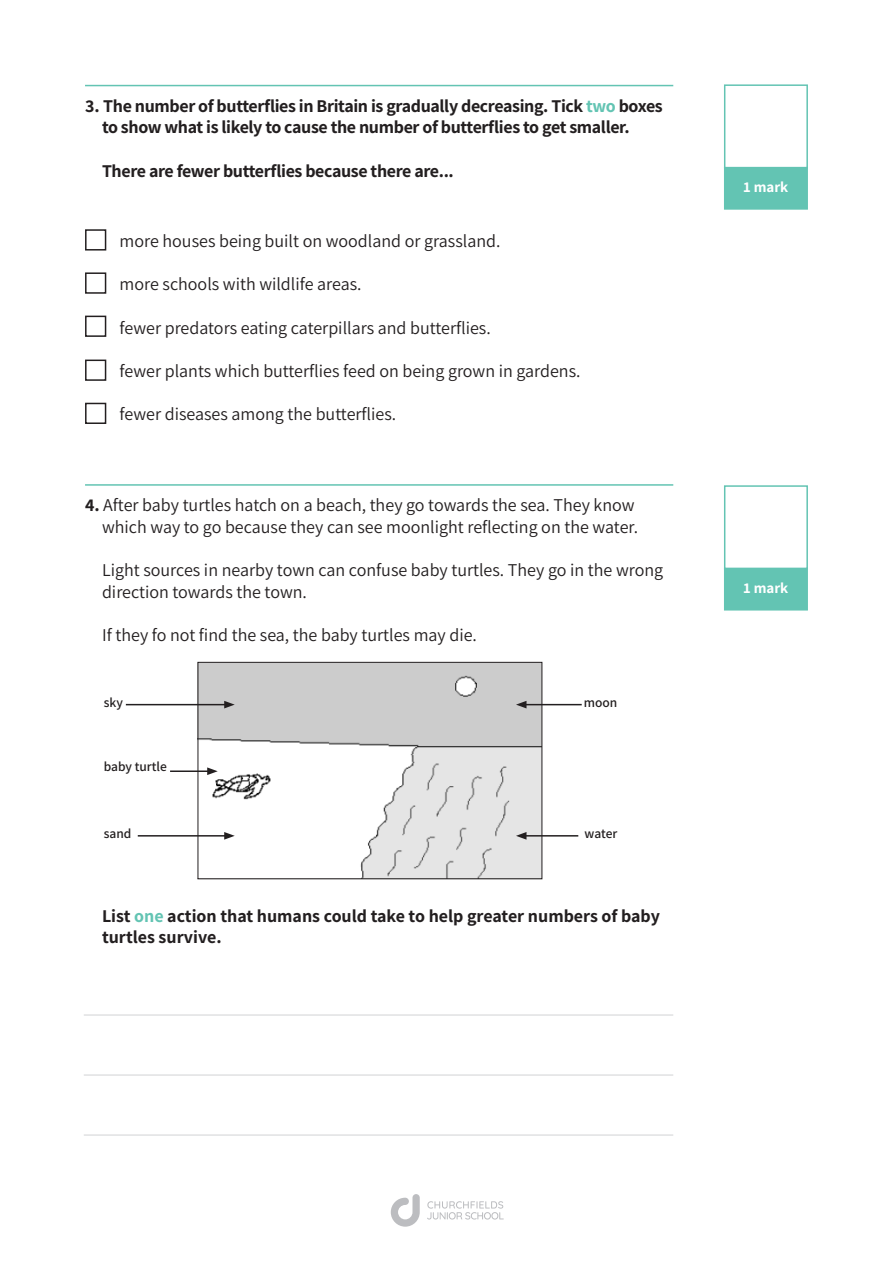
<style>
.page{position:relative;width:893px;height:1263px;background:#fff}
.page>*{position:absolute;margin:0;border:0;box-sizing:border-box;transform-origin:0 0}
.Paragraph_Style_1{font:18px "Assistant";color:#231f20}
.q_w-o_line{font:18px/21.6px "Assistant";color:#231f20}
.q{font:700 18px/21.6px "Assistant";letter-spacing:-.02em;color:#231f20}
.q-2{font:18px/21.6px "Assistant";color:#231f20;text-align:right}
.q_w-o_line-2{font:700 18px/21.6px "Assistant";letter-spacing:-.005em;color:#231f20}
.Paragraph_Style_2{font:700 15px "Assistant";color:#fff}
.Paragraph_Style_1-2{font:600 13.5px "Assistant";color:#231f20}
.s1{color:#63c4b3}
.s2{font-weight:700}
</style>
<div class="page">
<hr style="left:85px;top:484px;width:588px;height:2px;background:#63c4b3">
<div style="left:724px;top:485px;width:84px;height:84px;border:2px solid #63c4b3"></div>
<div style="left:725px;top:568px;width:82px;height:42px;background:#63c4b3"></div>
<div style="left:724px;top:568px;width:84px;height:42px;border:2px solid #63c4b3"></div>
<svg style="left:391px;top:1194px;width:29px;height:33px"></svg>
<svg style="left:427px;top:1201px;width:77px;height:18px"></svg>
<hr style="left:84px;top:1015px;width:589px;height:1px;background:#d1d2d4">
<hr style="left:84px;top:1075px;width:589px;height:1px;background:#d1d2d4">
<hr style="left:84px;top:1135px;width:589px;height:1px;background:#d1d2d4">
<hr style="left:85px;top:85px;width:588px;height:1px;background:#63c4b3">
<div style="left:724px;top:84px;width:84px;height:84px;border:2px solid #63c4b3"></div>
<div style="left:725px;top:168px;width:82px;height:41px;background:#63c4b3"></div>
<div style="left:724px;top:167px;width:84px;height:43px;border:2px solid #63c4b3"></div>
<div style="left:85px;top:229px;width:21px;height:22px;border:2px solid #231f20"></div>
<div style="left:85px;top:272px;width:21px;height:22px;border:2px solid #231f20"></div>
<div style="left:85px;top:316px;width:21px;height:21px;border:2px solid #231f20"></div>
<div style="left:85px;top:360px;width:21px;height:21px;border:2px solid #231f20"></div>
<div style="left:85px;top:403px;width:21px;height:21px;border:2px solid #231f20"></div>
<img style="left:200px;top:664px;width:340px;height:213px">
<div style="left:198px;top:662px;width:344px;height:217px;border:1px solid #231f20"></div>
<hr style="left:138px;top:835px;width:89px;height:1px;background:#231f20">
<svg style="left:224px;top:832px;width:11px;height:8px"></svg>
<hr style="left:524px;top:835px;width:54px;height:1px;background:#231f20">
<svg style="left:516px;top:832px;width:10px;height:8px"></svg>
<hr style="left:126px;top:704px;width:101px;height:1px;background:#231f20">
<svg style="left:224px;top:701px;width:11px;height:7px"></svg>
<hr style="left:524px;top:704px;width:58px;height:1px;background:#231f20">
<svg style="left:516px;top:701px;width:10px;height:7px"></svg>
<hr style="left:170px;top:770px;width:40px;height:2px;background:#231f20">
<svg style="left:207px;top:767px;width:11px;height:8px"></svg>
<p class="q" style="left:102px;top:94px;width:562px;text-indent:-17px">3. The number of butterflies in Britain is gradually decreasing. Tick <span class="s1">two</span> boxes to show what is likely to cause the number of butterflies to get smaller.</p>
<p class="q_w-o_line-2" style="left:102px;top:159px;width:353px">There are fewer butterflies because there are...</p>
<p class="Paragraph_Style_1" style="left:120px;top:229px;width:382px">more houses being built on woodland or grassland.</p>
<p class="Paragraph_Style_1" style="left:120px;top:272px;width:244px">more schools with wildlife areas.</p>
<p class="Paragraph_Style_1" style="left:120px;top:315px;width:373px">fewer predators eating caterpillars and butterflies.</p>
<p class="Paragraph_Style_1" style="left:120px;top:358px;width:462px">fewer plants which butterflies feed on being grown in gardens.</p>
<p class="Paragraph_Style_1" style="left:120px;top:402px;width:278px">fewer diseases among the butterflies.</p>
<p class="q-2" style="left:85px;top:493px;width:554px"><span class="s2">4.</span> After baby turtles hatch on a beach, they go towards the sea. They know which way to go because they can see moonlight reflecting on the water.</p>
<p class="q_w-o_line" style="left:102px;top:558px;width:563px">Light sources in nearby town can confuse baby turtles. They go in the wrong direction towards the town.</p>
<p class="q_w-o_line" style="left:102px;top:623px;width:376px">If they fo not find the sea, the baby turtles may die.</p>
<p class="Paragraph_Style_1-2" style="left:104px;top:693px;width:21px">sky</p>
<p class="Paragraph_Style_1-2" style="left:584px;top:693px;width:35px">moon</p>
<p class="Paragraph_Style_1-2" style="left:104px;top:757px;width:65px">baby turtle</p>
<p class="Paragraph_Style_1-2" style="left:104px;top:824px;width:29px">sand</p>
<p class="Paragraph_Style_1-2" style="left:585px;top:824px;width:34px">water</p>
<p class="q_w-o_line-2" style="left:102px;top:904px;width:559px">List <span class="s1">one</span> action that humans could take to help greater numbers of baby turtles survive.</p>
<p class="Paragraph_Style_2" style="left:744px;top:177px;width:46px">1 mark</p>
<p class="Paragraph_Style_2" style="left:744px;top:578px;width:46px">1 mark</p>
</div>
